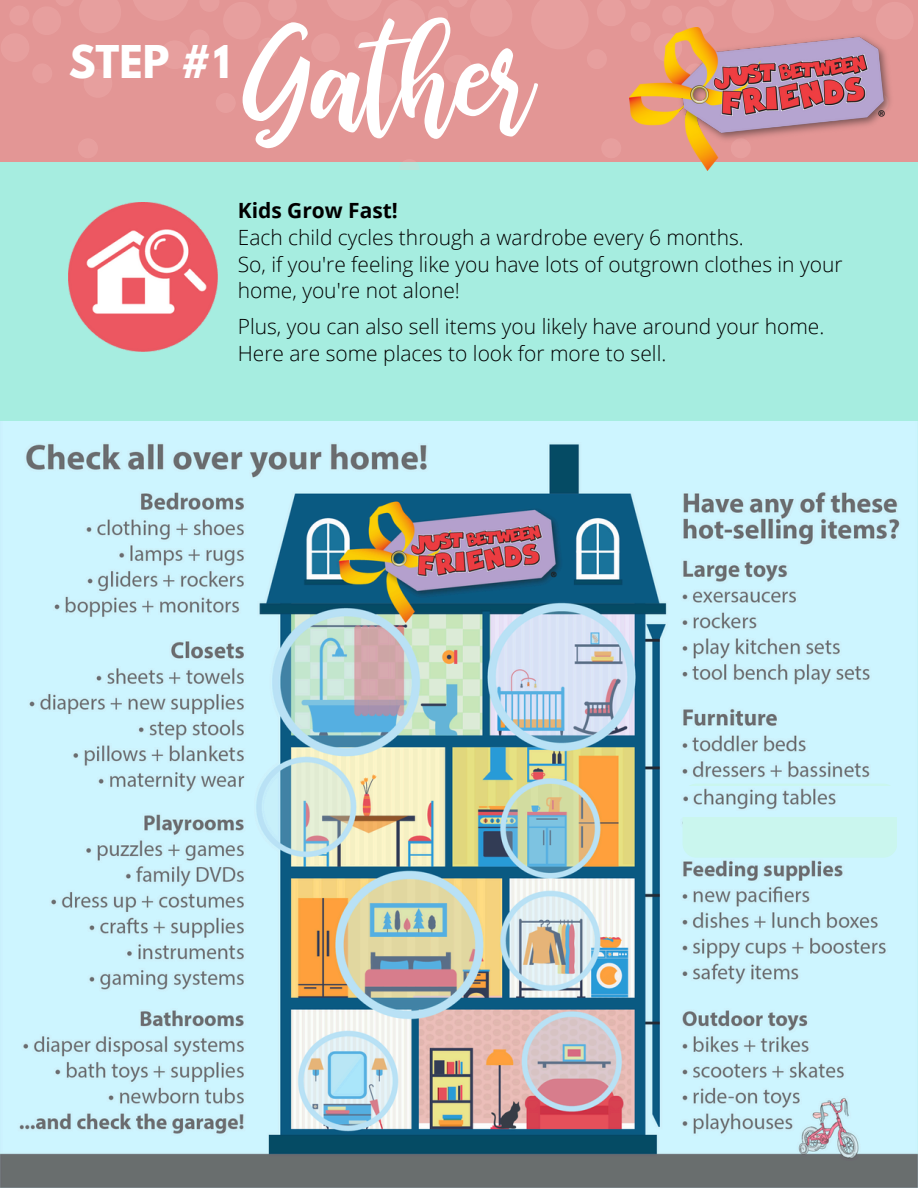
<style>
.page{position:relative;width:918px;height:1188px;background:#a6ede0}
.page>*{position:absolute;margin:0;border:0;box-sizing:border-box;transform-origin:0 0}
.t1{font:116.55px "bhatoshine";color:#fff}
.t2{font:700 40.05px "League Spartan";color:#fff}
.t3{font:300 21px/26.7px "Open Sans";color:#000}
.t4{font:700 21px "Open Sans";color:#000}
</style>
<div class="page">
<img style="left:69px;top:203px;width:148px;height:148px">
<div style="left:0;top:0;width:918px;height:162px;background:#e39695"></div>
<div style="left:876px;top:2px;width:38px;height:38px;background:#e79f9e;border-radius:50%"></div>
<div style="left:160px;top:40px;width:29px;height:29px;background:#e79f9e;border-radius:50%"></div>
<div style="left:216px;top:93px;width:20px;height:20px;background:#e79f9e;border-radius:50%"></div>
<div style="left:78px;top:138px;width:20px;height:20px;background:#e79f9e;border-radius:50%"></div>
<div style="left:258px;top:38px;width:20px;height:20px;background:#e79f9e;border-radius:50%"></div>
<div style="left:189px;top:30px;width:20px;height:20px;background:#e79f9e;border-radius:50%"></div>
<div style="left:223px;top:2px;width:38px;height:38px;background:#e79f9e;border-radius:50%"></div>
<div style="left:383px;top:0;width:42px;height:42px;background:#e79f9e;border-radius:50%"></div>
<svg style="left:400px;top:162px;width:19px;height:8px"></svg>
<div style="left:587px;top:49px;width:20px;height:20px;background:#e79f9e;border-radius:50%"></div>
<div style="left:428px;top:6px;width:20px;height:20px;background:#e79f9e;border-radius:50%"></div>
<div style="left:354px;top:32px;width:20px;height:20px;background:#e79f9e;border-radius:50%"></div>
<div style="left:601px;top:138px;width:20px;height:20px;background:#e79f9e;border-radius:50%"></div>
<img style="left:629px;top:27px;width:262px;height:143px">
<img style="left:0;top:422px;width:918px;height:766px">
<div style="left:683px;top:784px;width:214px;height:74px;background:#caf6ee;border-radius:14px"></div>
<img style="left:673px;top:787px;width:236px;height:29px">
<p class="t2" style="left:69px;top:42px;width:163px">STEP #1</p>
<p class="t1" style="left:246px;top:-8px;width:288px">Gather</p>
<p class="t4" style="left:238px;top:196px;width:162px">Kids Grow Fast!</p>
<h1 class="t3" style="left:238px;top:224px;width:507px">Each child cycles through a wardrobe every 6 months.</h1>
<h2 class="t3" style="left:238px;top:250px;width:606px">So, if you're feeling like you have lots of outgrown clothes in your home, you're not alone!</h2>
<p class="t3" style="left:238px;top:312px;width:588px">Plus, you can also sell items you likely have around your home.<br>Here are some places to look for more to sell.</p>
</div>
